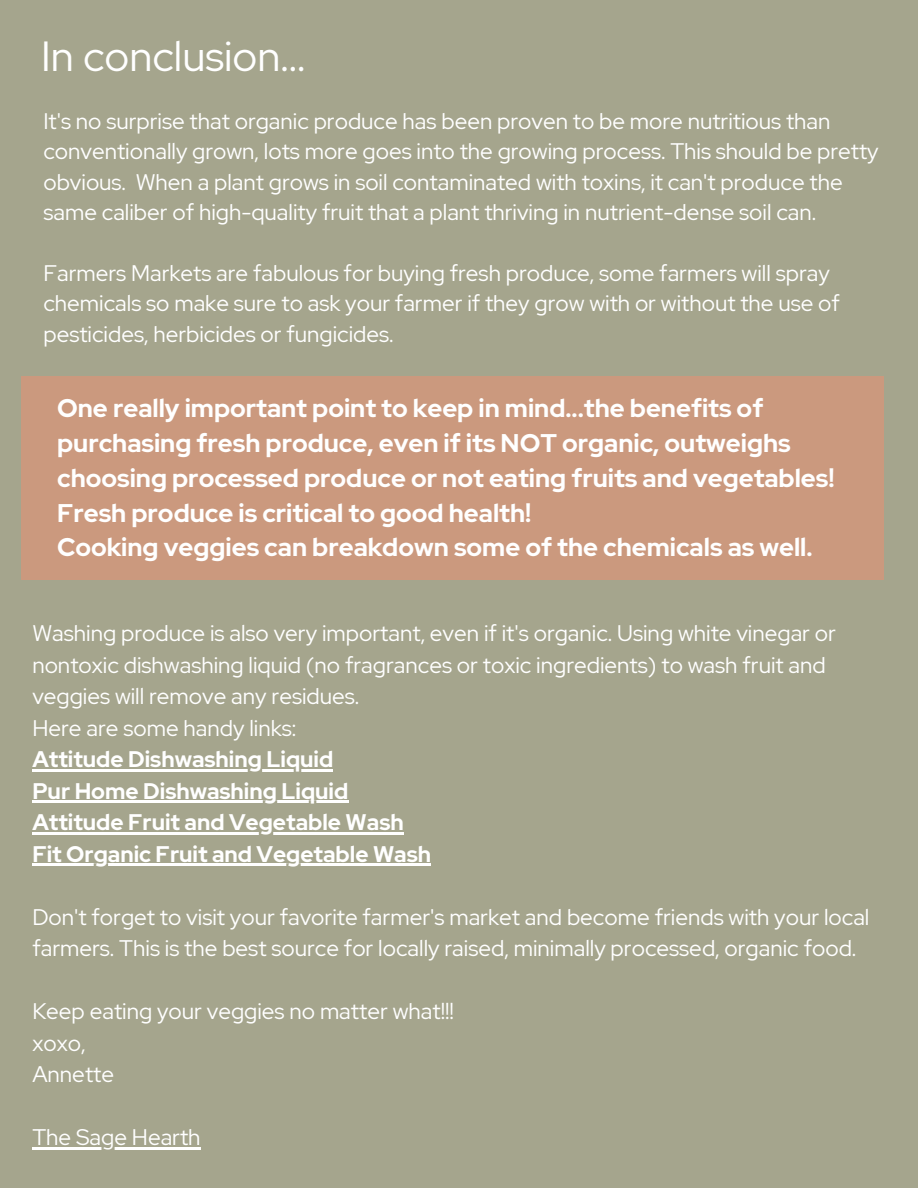
<style>
.page{position:relative;width:918px;height:1188px;background:#a5a58d}
.page>*{position:absolute;margin:0;border:0;box-sizing:border-box;transform-origin:0 0}
.t1{font:42px "Red Hat Display";color:#fff}
.t2{font:700 25.5px/34.8px "Red Hat Display";color:#fff}
.t3{font:22.5px/30.3px "Red Hat Display";color:#fff}
.t4{font:700 22.5px "Red Hat Display";color:#fff}
</style>
<div class="page">
<div style="left:21px;top:376px;width:862px;height:204px;background:#cb997e"></div>
<hr style="left:32px;top:769px;width:301px;height:3px;background:#fff">
<hr style="left:32px;top:801px;width:316px;height:2px;background:#fff">
<hr style="left:32px;top:832px;width:372px;height:3px;background:#fff">
<hr style="left:32px;top:864px;width:399px;height:2px;background:#fff">
<hr style="left:32px;top:1147px;width:169px;height:3px;background:#fff">
<p class="t1" style="left:41px;top:28px;width:266px">In conclusion...</p>
<p class="t3" style="left:43px;top:106px;width:837px">It's no surprise that organic produce has been proven to be more nutritious than conventionally grown, lots more goes into the growing process. This should be pretty obvious. When a plant grows in soil contaminated with toxins, it can't produce the same caliber of high-quality fruit that a plant thriving in nutrient-dense soil can.</p>
<p class="t3" style="left:43px;top:258px;width:798px">Farmers Markets are fabulous for buying fresh produce, some farmers will spray chemicals so make sure to ask your farmer if they grow with or without the use of pesticides, herbicides or fungicides.</p>
<p class="t2" style="left:57px;top:390px;width:779px">One really important point to keep in mind...the benefits of purchasing fresh produce, even if its NOT organic, outweighs choosing processed produce or not eating fruits and vegetables!</p>
<p class="t2" style="left:57px;top:495px;width:476px">Fresh produce is critical to good health!</p>
<p class="t2" style="left:57px;top:530px;width:757px">Cooking veggies can breakdown some of the chemicals as well.</p>
<p class="t3" style="left:32px;top:617px;width:805px;line-height:31.5px">Washing produce is also very important, even if it's organic. Using white vinegar or nontoxic dishwashing liquid (no fragrances or toxic ingredients) to wash fruit and veggies will remove any residues.</p>
<p class="t3" style="left:32px;top:712px;width:266px">Here are some handy links:</p>
<p class="t4" style="left:32px;top:744px;width:302px">Attitude Dishwashing Liquid</p>
<p class="t4" style="left:32px;top:776px;width:318px">Pur Home Dishwashing Liquid</p>
<p class="t4" style="left:32px;top:807px;width:373px">Attitude Fruit and Vegetable Wash</p>
<p class="t4" style="left:32px;top:839px;width:400px">Fit Organic Fruit and Vegetable Wash</p>
<p class="t3" style="left:32px;top:901px;width:839px;line-height:31.5px">Don't forget to visit your favorite farmer's market and become friends with your local farmers. This is the best source for locally raised, minimally processed, organic food.</p>
<p class="t3" style="left:32px;top:996px;width:423px">Keep eating your veggies no matter what!!!</p>
<p class="t3" style="left:32px;top:1027px;width:55px">xoxo,</p>
<p class="t3" style="left:32px;top:1059px;width:83px">Annette</p>
<p class="t3" style="left:32px;top:1122px;width:170px">The Sage Hearth</p>
</div>
